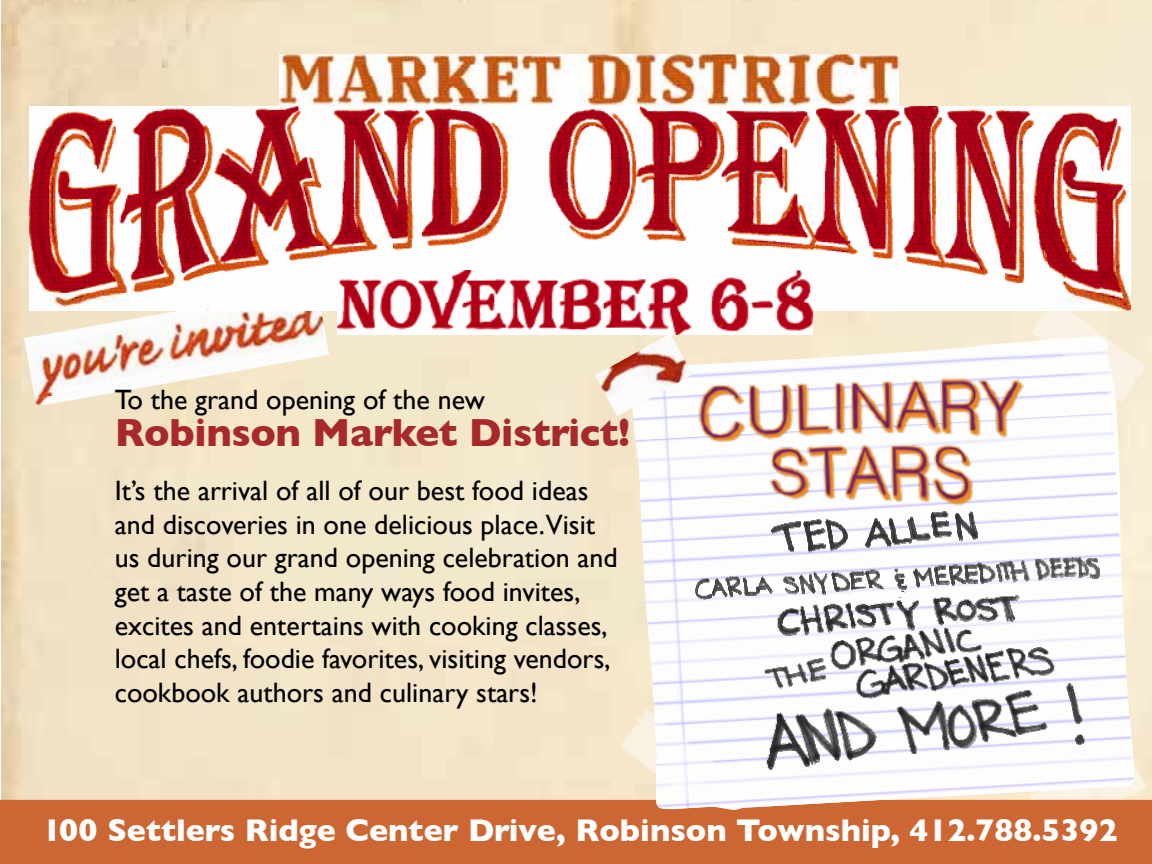
<style>
.page{position:relative;width:1152px;height:864px;background:#fff}
.page>*{position:absolute;margin:0;border:0;box-sizing:border-box;transform-origin:0 0}
.t1{font:700 40px "Gill Sans";letter-spacing:-.01em;color:#a7292a}
.t2{font:700 32px "Gill Sans";color:#fff}
.t3{font:28px/33.6px "Gill Sans";color:#000}
</style>
<div class="page">
<img style="left:1px;top:0;width:1151px;height:799px">
<img style="left:24px;top:286px;width:304px;height:113px">
<img style="left:35px;top:347px;width:294px;height:59px">
<img style="left:279px;top:54px;width:619px;height:52px">
<img style="left:29px;top:107px;width:1101px;height:203px">
<img style="left:338px;top:270px;width:475px;height:64px">
<img style="left:1135px;top:737px;width:17px;height:62px">
<div style="left:0;top:799px;width:1152px;height:65px;background:#cc6733"></div>
<svg style="left:627px;top:336px;width:508px;height:464px;background:#f6eacf"></svg>
<img style="left:693px;top:337px;width:324px;height:21px">
<img style="left:629px;top:358px;width:484px;height:82px">
<img style="left:635px;top:413px;width:481px;height:82px">
<img style="left:640px;top:468px;width:479px;height:83px">
<img style="left:643px;top:524px;width:479px;height:82px">
<img style="left:646px;top:579px;width:478px;height:82px">
<img style="left:651px;top:634px;width:40px;height:66px">
<img style="left:720px;top:745px;width:414px;height:55px">
<img style="left:627px;top:800px;width:508px;height:10px">
<img style="left:595px;top:334px;width:98px;height:82px">
<img style="left:686px;top:362px;width:363px;height:160px">
<img style="left:605px;top:700px;width:115px;height:105px">
<img style="left:1017px;top:291px;width:135px;height:116px">
<img style="left:679px;top:484px;width:299px;height:122px">
<img style="left:691px;top:623px;width:441px;height:154px">
<img style="left:976px;top:548px;width:140px;height:40px">
<img style="left:762px;top:591px;width:275px;height:46px">
<p class="t3" style="left:115px;top:383px;width:372px">To the grand opening of the new</p>
<h1 class="t1" style="left:115px;top:401px;width:517px">Robinson Market District!</h1>
<p class="t3" style="left:115px;top:474px;width:505px">It’s the arrival of all of our best food ideas and discoveries in one delicious place.Visit us during our grand opening celebration and get a taste of the many ways food invites, excites and entertains with cooking classes, local chefs, foodie favorites, visiting vendors, cookbook authors and culinary stars!</p>
<p class="t2" style="left:43px;top:805px;width:1077px">100 Settlers Ridge Center Drive, Robinson Township, 412.788.5392</p>
</div>
